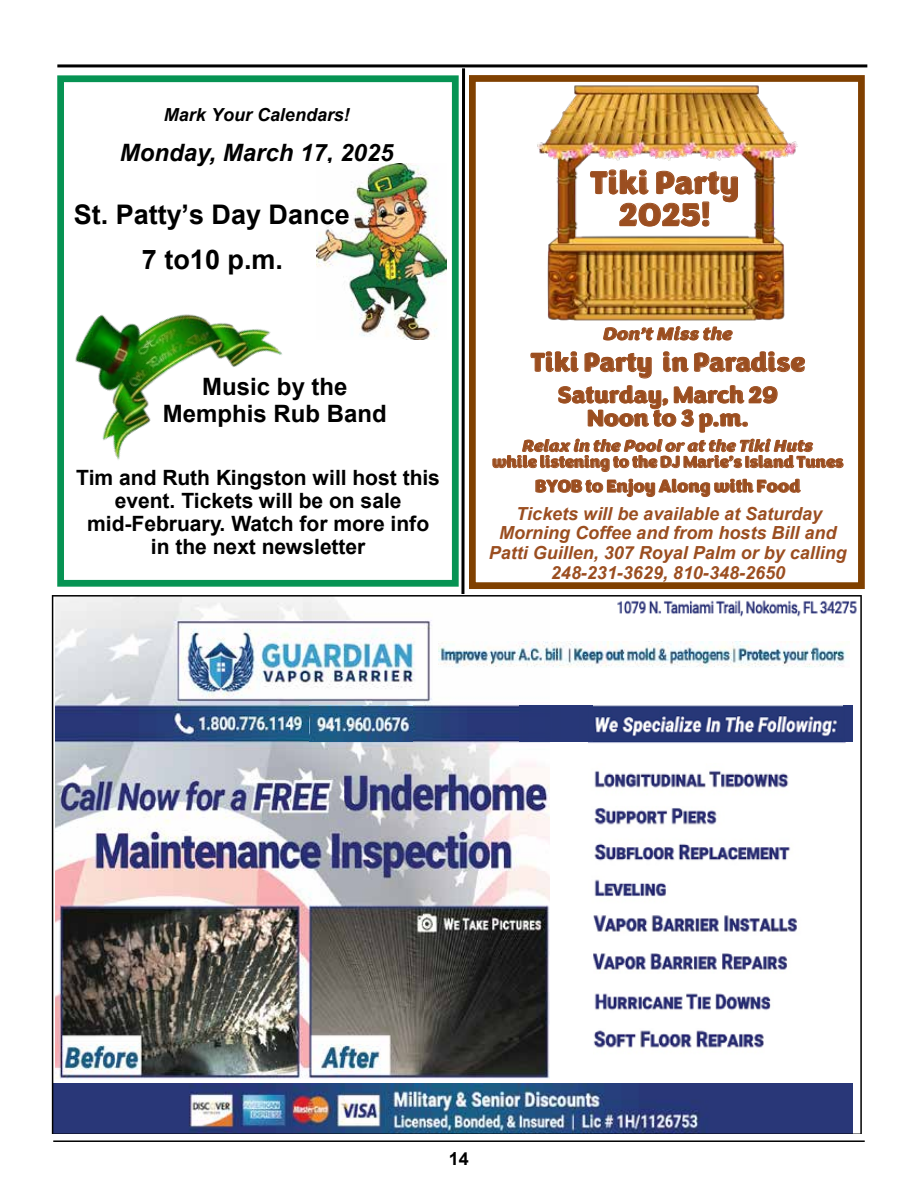
<style>
.page{position:relative;width:918px;height:1188px;background:#fff}
.page>*{position:absolute;margin:0;border:0;box-sizing:border-box;transform-origin:0 0}
.t1{font:900 33px/32.1px "Congenial";color:#9b4e20;text-align:center}
.t2{font:700 27px/44.4px "Arial";color:#000;text-align:center}
.t3{font:900 27px "Congenial";letter-spacing:-.005em;color:#9b4e20}
.t4{font:900 24px/23.2px "Congenial";letter-spacing:-.005em;color:#9b4e20;text-align:center}
.t5{font:700 24px/26.1px "Arial";color:#000;text-align:center}
.t6{font:italic 700 24px "Arial";color:#000}
.t7{font:700 21.15px "Arial";color:#000}
.t8{font:700 21px/22.8px "Arial";color:#000;text-align:center}
.t9{font:italic 700 18px/19.6px "Arial";color:#9b4e20;text-align:center}
.t10{font:900 18px "Congenial";color:#9b4e20}
.t11{font:italic 700 18px "Arial";color:#000}
.t12{font:italic 900 18px "Congenial";color:#9b4e20}
.t13{font:700 18px "Arial";color:#000}
.t14{font:900 16.5px "Congenial";color:#9b4e20}
.t15{font:italic 900 16.5px "Congenial";color:#9b4e20}
</style>
<div class="page">
<hr style="left:53px;top:1140px;width:812px;height:2px;background:#000">
<svg style="left:459px;top:67px;width:8px;height:527px"></svg>
<hr style="left:57px;top:64px;width:810px;height:3px;background:#000">
<div style="left:57px;top:75px;width:402px;height:512px;border:7px solid #069353"></div>
<img style="left:317px;top:164px;width:129px;height:176px">
<img style="left:57px;top:240px;width:225px;height:131px">
<div style="left:469px;top:75px;width:396px;height:514px;border:7px solid #804000"></div>
<img style="left:537px;top:85px;width:261px;height:236px">
<img style="left:52px;top:595px;width:810px;height:539px">
<svg style="left:57px;top:371px;width:110px;height:170px"></svg>
<p class="t11" style="left:164px;top:103px;width:187px">Mark Your Calendars!</p>
<h3 class="t6" style="left:120px;top:136px;width:275px">Monday, March 17, 2025</h3>
<h2 class="t2" style="left:74px;top:193px;width:277px">St. Patty’s Day Dance<br>7 to10 p.m.</h2>
<h3 class="t5" style="left:163px;top:374px;width:225px">Music by the<br>Memphis Rub Band</h3>
<p class="t8" style="left:76px;top:467px;width:365px">Tim and Ruth Kingston will host this event. Tickets will be on sale</p>
<p class="t7" style="left:87px;top:509px;width:343px">mid-February. Watch for more info</p>
<p class="t8" style="left:151px;top:535px;width:216px">in the next newsletter</p>
<h1 class="t1" style="left:590px;top:167px;width:150px">Tiki Party<br>2025!</h1>
<p class="t12" style="left:603px;top:322px;width:131px">Don’t Miss the</p>
<h2 class="t3" style="left:531px;top:344px;width:276px">Tiki Party in Paradise</h2>
<h3 class="t4" style="left:558px;top:383px;width:222px">Saturday, March 29<br>Noon to 3 p.m.</h3>
<p class="t15" style="left:522px;top:435px;width:292px">Relax in the Pool or at the Tiki Huts</p>
<p class="t14" style="left:492px;top:451px;width:353px">while listening to the DJ Marie’s Island Tunes</p>
<p class="t10" style="left:535px;top:474px;width:267px">BYOB to Enjoy Along with Food</p>
<p class="t9" style="left:489px;top:504px;width:360px">Tickets will be available at Saturday Morning Coffee and from hosts Bill and Patti Guillen, 307 Royal Palm or by calling 248-231-3629, 810-348-2650</p>
<p class="t13" style="left:449px;top:1146px;width:22px">14</p>
<p class="t13" style="left:452px;top:1155px;width:22px">14</p>
</div>
